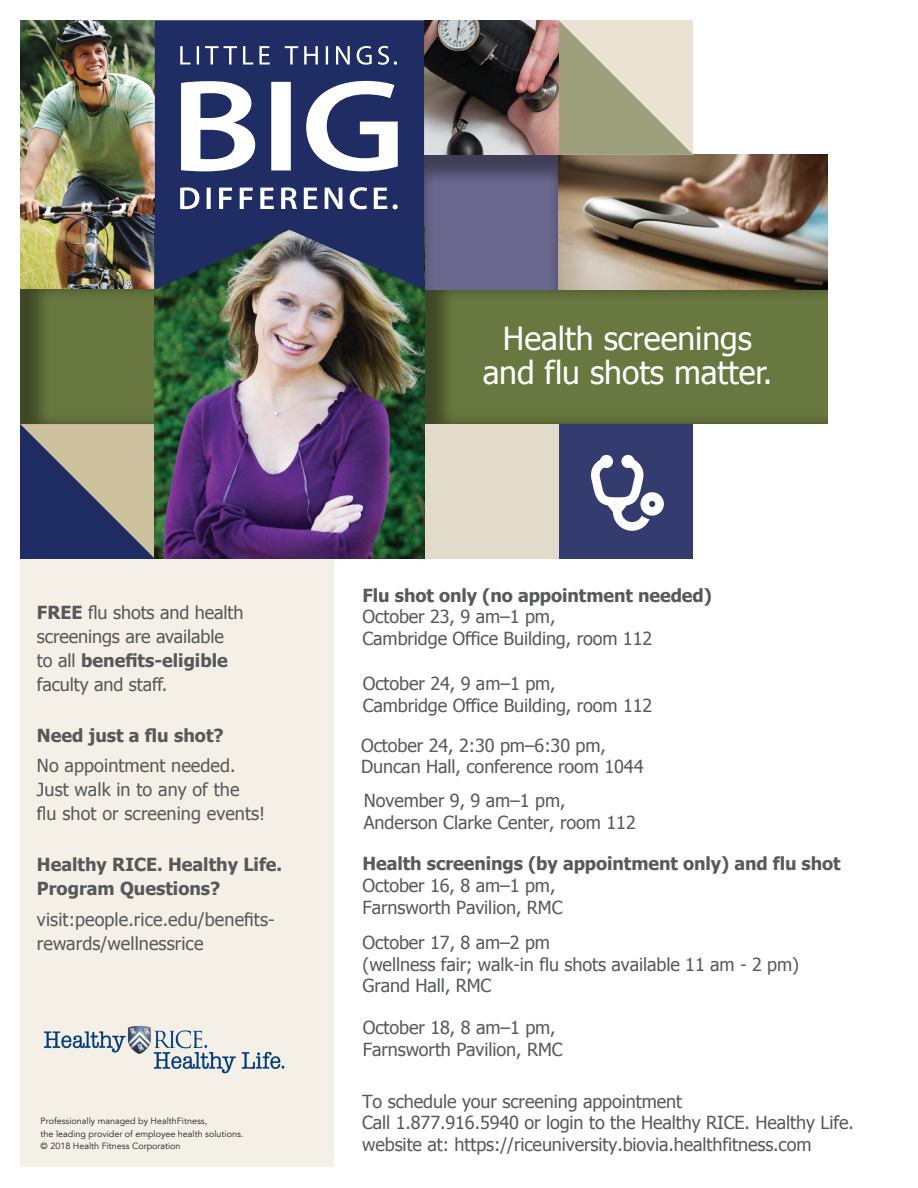
<style>
.page{position:relative;width:918px;height:1188px;background:#fff}
.page>*{position:absolute;margin:0;border:0;box-sizing:border-box;transform-origin:0 0}
.Main_header{font:31.8px/33.8px "Tahoma";color:#fff;text-align:center}
.t1{font:18px/21.6px "Tahoma";letter-spacing:-.005em;color:#58595b}
.t2{font:18px/24px "Tahoma";letter-spacing:.005em;color:#57585a}
.t3{font:700 18px "Tahoma";letter-spacing:-.005em;color:#58595b}
.t4{font:700 18px/24px "Tahoma";color:#57585a}
.t5{font:9px/13.4px "Avenir";color:#231f20}
.s1{font-weight:700}
</style>
<div class="page">
<div style="left:20px;top:559px;width:314px;height:608px;background:#f4f0e8"></div>
<div style="left:417px;top:282px;width:411px;height:143px;background:#231f20;opacity:.45"></div>
<div style="left:418px;top:149px;width:141px;height:141px;background:#231f20;opacity:.45"></div>
<img style="left:559px;top:155px;width:269px;height:134px">
<img style="left:20px;top:20px;width:135px;height:262px">
<div style="left:14px;top:282px;width:142px;height:142px;background:#231f20;opacity:.45"></div>
<div style="left:559px;top:424px;width:134px;height:135px;background:#333b6f"></div>
<svg style="left:20px;top:424px;width:135px;height:135px;background:#747480"></svg>
<svg style="left:559px;top:20px;width:134px;height:135px;background:#c3c1a6"></svg>
<img style="left:424px;top:20px;width:135px;height:135px">
<div style="left:424px;top:424px;width:135px;height:135px;background:#e3dbc9"></div>
<img style="left:155px;top:289px;width:269px;height:270px">
<svg style="left:155px;top:20px;width:269px;height:269px;background:#303c67"></svg>
<svg style="left:180px;top:187px;width:218px;height:22px"></svg>
<svg style="left:181px;top:81px;width:217px;height:90px"></svg>
<svg style="left:180px;top:46px;width:217px;height:19px;background:#515b86"></svg>
<svg style="left:591px;top:455px;width:73px;height:76px"></svg>
<img style="left:44px;top:1026px;width:241px;height:48px">
<p class="Main_header" style="left:483px;top:320px;width:291px">Health screenings and flu shots matter.</p>
<p class="t2" style="left:37px;top:599px;width:208px"><span class="s1">FREE</span> flu shots and health screenings are available to all <span class="s1">benefits-eligible </span>faculty and staff.</p>
<p class="t4" style="left:37px;top:722px;width:188px">Need just a flu shot?</p>
<p class="t2" style="left:37px;top:753px;width:230px">No appointment needed.<br>Just walk in to any of the<br>flu shot or screening events!</p>
<p class="t4" style="left:37px;top:852px;width:247px">Healthy RICE. Healthy Life.<br>Program Questions?</p>
<p class="t2" style="left:37px;top:907px;width:239px">visit:people.rice.edu/benefits&shy;rewards/wellnessrice</p>
<p class="t5" style="left:41px;top:1114px;width:204px">Professionally managed by HealthFitness,<br>the leading provider of employee health solutions.</p>
<p class="t5" style="left:41px;top:1140px;width:142px">© 2018 Health Fitness Corporation</p>
<p class="t3" style="left:363px;top:583px;width:351px">Flu shot only (no appointment needed)</p>
<p class="t1" style="left:363px;top:605px;width:291px">October 23, 9 am–1 pm,<br>Cambridge Office Building, room 112</p>
<p class="t1" style="left:363px;top:672px;width:291px">October 24, 9 am–1 pm,<br>Cambridge Office Building, room 112</p>
<p class="t1" style="left:361px;top:734px;width:284px">October 24, 2:30 pm–6:30 pm,<br>Duncan Hall, conference room 1044</p>
<p class="t1" style="left:364px;top:789px;width:273px">November 9, 9 am–1 pm,<br>Anderson Clarke Center, room 112</p>
<p class="t3" style="left:363px;top:851px;width:480px">Health screenings (by appointment only) and flu shot</p>
<p class="t1" style="left:363px;top:874px;width:202px">October 16, 8 am–1 pm,<br>Farnsworth Pavilion, RMC</p>
<p class="t1" style="left:363px;top:931px;width:438px">October 17, 8 am–2 pm<br>(wellness fair; walk-in flu shots available 11 am - 2 pm)<br>Grand Hall, RMC</p>
<p class="t1" style="left:363px;top:1016px;width:201px">October 18, 8 am–1 pm,<br>Farnsworth Pavilion, RMC</p>
<p class="t1" style="left:362px;top:1089px;width:493px">To schedule your screening appointment<br>Call 1.877.916.5940 or login to the Healthy RICE. Healthy Life. website at: https://riceuniversity.biovia.healthfitness.com</p>
</div>
